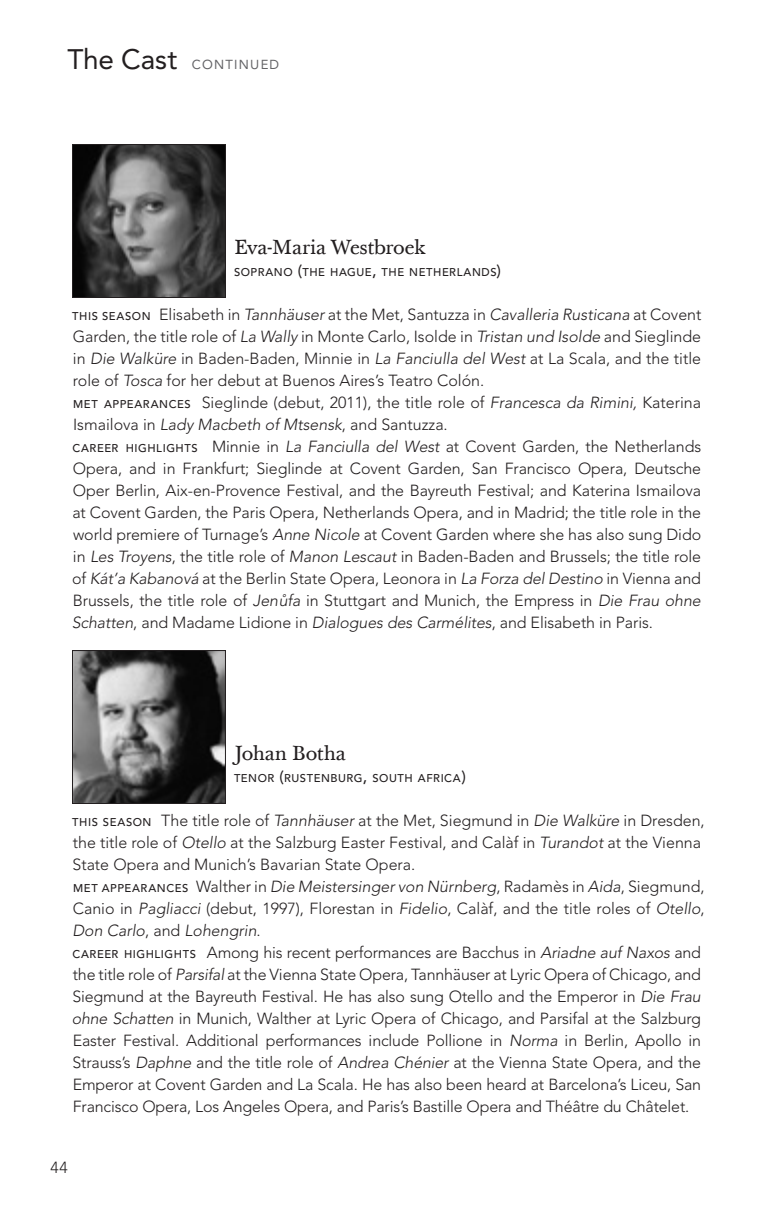
<style>
.page{position:relative;width:774px;height:1224px;background:#fff}
.page>*{position:absolute;margin:0;border:0;box-sizing:border-box;transform-origin:0 0}
.t1{font:20px "Baskerville Ten";letter-spacing:-.02em;color:#231f20}
.No_Spacing{font:300 16px/22px "Avenir";color:#231f20;text-align:justify}
._5_Donor_A_head_NEW{font:13px "Avenir";letter-spacing:.095em;color:#636366}
.No_Spacing-2{font:500 11.2px "Avenir";letter-spacing:.05em;color:#231f20}
.s1{font-size:28px;color:#231f20}
.s2{font-size:16px}
.s3{font-weight:500;font-size:11.2px}
.s4{font-style:italic}
</style>
<div class="page">
<img style="left:74px;top:146px;width:150px;height:150px">
<div style="left:72px;top:144px;width:154px;height:154px;border:1px solid #231f20"></div>
<img style="left:74px;top:652px;width:150px;height:150px">
<div style="left:72px;top:650px;width:154px;height:154px;border:1px solid #231f20"></div>
<p class="_5_Donor_A_head_NEW" style="left:67px;top:57px;width:213px"><span class="s1">The Cast</span> CONTINUED</p>
<p class="t1" style="left:234px;top:235px;width:193px">Eva-Maria Westbroek</p>
<p class="No_Spacing-2" style="left:234px;top:266px;width:268px">SOPRANO <span class="s2">(</span>THE HAGUE<span class="s2">,</span> THE NETHERLANDS<span class="s2">)</span></p>
<p class="No_Spacing" style="left:72px;top:304px;width:631px"><span class="s3">THIS SEASON</span> Elisabeth in <span class="s4">Tannhäuser</span> at the Met, Santuzza in <span class="s4">Cavalleria Rusticana</span> at Covent Garden, the title role of <span class="s4">La Wally</span> in Monte Carlo, Isolde in <span class="s4">Tristan und Isolde</span> and Sieglinde in <span class="s4">Die Walküre</span> in Baden-Baden, Minnie in <span class="s4">La Fanciulla del West</span> at La Scala, and the title role of <span class="s4">Tosca</span> for her debut at Buenos Aires’s Teatro Colón.</p>
<p class="No_Spacing" style="left:73px;top:392px;width:630px"><span class="s3">MET APPEARANCES</span> Sieglinde (debut, 2011), the title role of <span class="s4">Francesca da Rimini,</span> Katerina<br>Ismailova in <span class="s4">Lady Macbeth of Mtsensk</span>, and Santuzza.</p>
<p class="No_Spacing" style="left:72px;top:436px;width:631px"><span class="s3">CAREER HIGHLIGHTS</span> Minnie in <span class="s4">La Fanciulla del West</span> at Covent Garden, the Netherlands Opera, and in Frankfurt; Sieglinde at Covent Garden, San Francisco Opera, Deutsche Oper Berlin, Aix-en-Provence Festival, and the Bayreuth Festival; and Katerina Ismailova at Covent Garden, the Paris Opera, Netherlands Opera, and in Madrid; the title role in the world premiere of Turnage’s <span class="s4">Anne Nicole</span> at Covent Garden where she has also sung Dido in <span class="s4">Les Troyens</span>, the title role of <span class="s4">Manon Lescaut</span> in Baden-Baden and Brussels; the title role of <span class="s4">Kát’a Kabanová</span> at the Berlin State Opera, Leonora in <span class="s4">La Forza del Destino</span> in Vienna and Brussels, the title role of <span class="s4">Jen ˚ufa</span> in Stuttgart and Munich, the Empress in <span class="s4">Die Frau ohne Schatten</span>, and Madame Lidione in <span class="s4">Dialogues des Carmélites</span>, and Elisabeth in Paris.</p>
<p class="t1" style="left:234px;top:741px;width:113px">Johan Botha</p>
<p class="No_Spacing-2" style="left:234px;top:772px;width:233px">TENOR <span class="s2">(</span>RUSTENBURG<span class="s2">,</span> SOUTH AFRICA<span class="s2">)</span></p>
<p class="No_Spacing" style="left:72px;top:810px;width:634px;text-align:left"><span class="s3">THIS SEASON</span> The title role of <span class="s4">Tannhäuser</span> at the Met, Siegmund in <span class="s4">Die Walküre</span> in Dresden, the title role of <span class="s4">Otello</span> at the Salzburg Easter Festival, and Calàf in <span class="s4">Turandot</span> at the Vienna<br>State Opera and Munich’s Bavarian State Opera.</p>
<p class="No_Spacing" style="left:72px;top:876px;width:634px"><span class="s3">MET APPEARANCES</span> Walther in <span class="s4">Die Meistersinger von Nürnberg</span>, Radamès in <span class="s4">Aida</span>, Siegmund, Canio in <span class="s4">Pagliacci</span> (debut, 1997), Florestan in <span class="s4">Fidelio</span>, Calàf, and the title roles of <span class="s4">Otello</span>, <span class="s4">Don Carlo</span>, and <span class="s4">Lohengrin</span>.</p>
<p class="No_Spacing" style="left:72px;top:942px;width:631px"><span class="s3">CAREER HIGHLIGHTS</span> Among his recent performances are Bacchus in <span class="s4">Ariadne auf Naxos</span> and the title role of <span class="s4">Parsifal</span> at the Vienna State Opera, Tannhäuser at Lyric Opera of Chicago, and Siegmund at the Bayreuth Festival. He has also sung Otello and the Emperor in <span class="s4">Die Frau ohne Schatten</span> in Munich, Walther at Lyric Opera of Chicago, and Parsifal at the Salzburg Easter Festival. Additional performances include Pollione in <span class="s4">Norma</span> in Berlin, Apollo in Strauss’s <span class="s4">Daphne</span> and the title role of <span class="s4">Andrea Chénier</span> at the Vienna State Opera, and the Emperor at Covent Garden and La Scala. He has also been heard at Barcelona’s Liceu, San Francisco Opera, Los Angeles Opera, and Paris’s Bastille Opera and Théâtre du Châtelet.</p>
<p class="No_Spacing" style="left:51px;top:1156px;width:19px">44</p>
</div>
